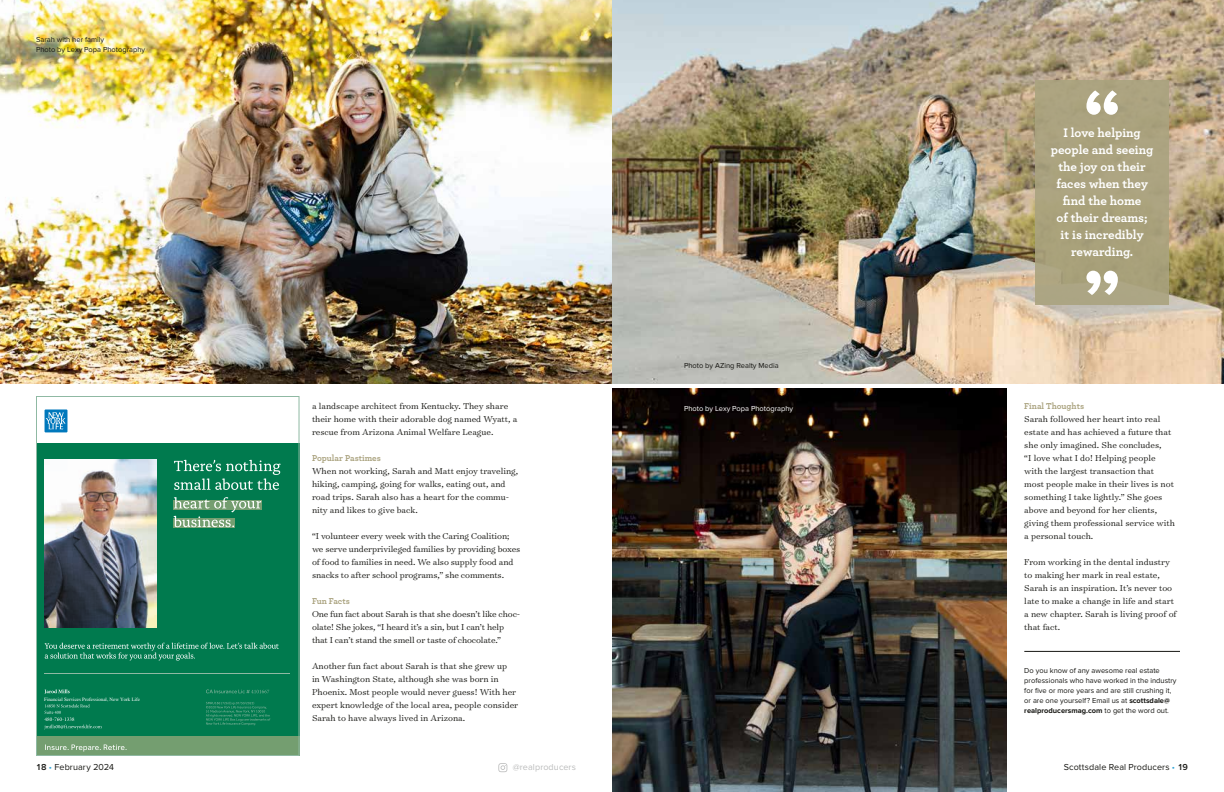
<style>
.page{position:relative;width:1224px;height:792px;background:#fff}
.page>*{position:absolute;margin:0;border:0;box-sizing:border-box;transform-origin:0 0}
.t1{font:700 13px/17px "Archer Pro";color:#fff;text-align:center}
.t2{font:300 9.8px/13px "Surveyor Text";color:#171713}
.t3{font:9px "Proxima Nova";letter-spacing:.01em;color:#171713}
.t4{font:700 9px "Archer Pro";color:#aaa37f}
.t5{font:9px "Proxima Nova";letter-spacing:.01em;color:#bbbcbc}
.t6{font:7.5px/10px "Proxima Nova";color:#171713}
.t7{font:7.5px "Proxima Nova";color:#fff}
.t8{font:5px "Times";color:#fff}
.s1{font-weight:700}
.s2{font-weight:600}
.s3{color:#31a5d9}
</style>
<div class="page">
<svg style="left:498px;top:763px;width:9px;height:9px"></svg>
<svg style="left:36px;top:396px;width:264px;height:360px;fill:#007a4e"></svg>
<img style="left:0;top:0;width:1224px;height:384px">
<div style="left:1036px;top:80px;width:133px;height:225px;background:#aaa37f"></div>
<img style="left:612px;top:388px;width:395px;height:404px">
<hr style="left:1024px;top:651px;width:156px;height:1px;background:#171713">
<svg style="left:1086px;top:271px;width:32px;height:24px"></svg>
<svg style="left:1086px;top:90px;width:32px;height:25px"></svg>
<p class="t6" style="left:36px;top:35px;width:111px">Sarah with her family<br>Photo by Lexy Popa Photography</p>
<p class="t8" style="left:44px;top:696px;width:97px">Financial Services Professional, New York Life</p>
<p class="t2" style="left:312px;top:399px;width:207px">a landscape architect from Kentucky. They share their home with their adorable dog named Wyatt, a rescue from Arizona Animal Welfare League.</p>
<p class="t4" style="left:312px;top:451px;width:70px">Popular Pastimes</p>
<p class="t2" style="left:312px;top:464px;width:208px">When not working, Sarah and Matt enjoy traveling, hiking, camping, going for walks, eating out, and road trips. Sarah also has a heart for the commu&shy;nity and likes to give back.</p>
<p class="t2" style="left:312px;top:529px;width:210px">“I volunteer every week with the Caring Coalition; we serve underprivileged families by providing boxes of food to families in need. We also supply food and snacks to after school programs,” she comments.</p>
<p class="t4" style="left:312px;top:594px;width:39px">Fun Facts</p>
<p class="t2" style="left:312px;top:607px;width:210px">One fun fact about Sarah is that she doesn’t like choc&shy;olate! She jokes, “I heard it’s a sin, but I can’t help that I can’t stand the smell or taste of chocolate.”</p>
<p class="t2" style="left:312px;top:659px;width:208px">Another fun fact about Sarah is that she grew up<br>in Washington State, although she was born in Phoenix. Most people would never guess! With her expert knowledge of the local area, people consider Sarah to have always lived in Arizona.</p>
<p class="t6" style="left:684px;top:361px;width:96px">Photo by AZing Realty Media</p>
<p class="t7" style="left:684px;top:404px;width:111px">Photo by Lexy Popa Photography</p>
<h1 class="t1" style="left:1051px;top:124px;width:104px">I love helping people and seeing the joy on their faces when they find the home<br>of their dreams; it is incredibly rewarding.</h1>
<p class="t4" style="left:1024px;top:399px;width:61px">Final Thoughts</p>
<p class="t2" style="left:1024px;top:412px;width:152px">Sarah followed her heart into real estate and has achieved a future that she only imagined. She concludes,<br>“I love what I do! Helping people with the largest transaction that most people make in their lives is not something I take lightly.” She goes above and beyond for her clients, giving them professional service with a personal touch.</p>
<p class="t2" style="left:1024px;top:555px;width:154px">From working in the dental industry to making her mark in real estate,<br>Sarah is an inspiration. It’s never too late to make a change in life and start a new chapter. Sarah is living proof of that fact.</p>
<p class="t6" style="left:1024px;top:666px;width:154px">Do you know of any awesome real estate professionals who have worked in the industry for five or more years and are still crushing it, or are one yourself? Email us at <span class="s1">scottsdale@ realproducersmag.com</span> to get the word out.</p>
<p class="t3" style="left:36px;top:762px;width:80px"><span class="s2">18</span> <span class="s3">•</span> February 2024</p>
<p class="t5" style="left:513px;top:762px;width:65px">@realproducers</p>
<p class="t3" style="left:1064px;top:762px;width:126px">Scottsdale Real Producers <span class="s3">•</span> <span class="s2">19</span></p>
</div>
